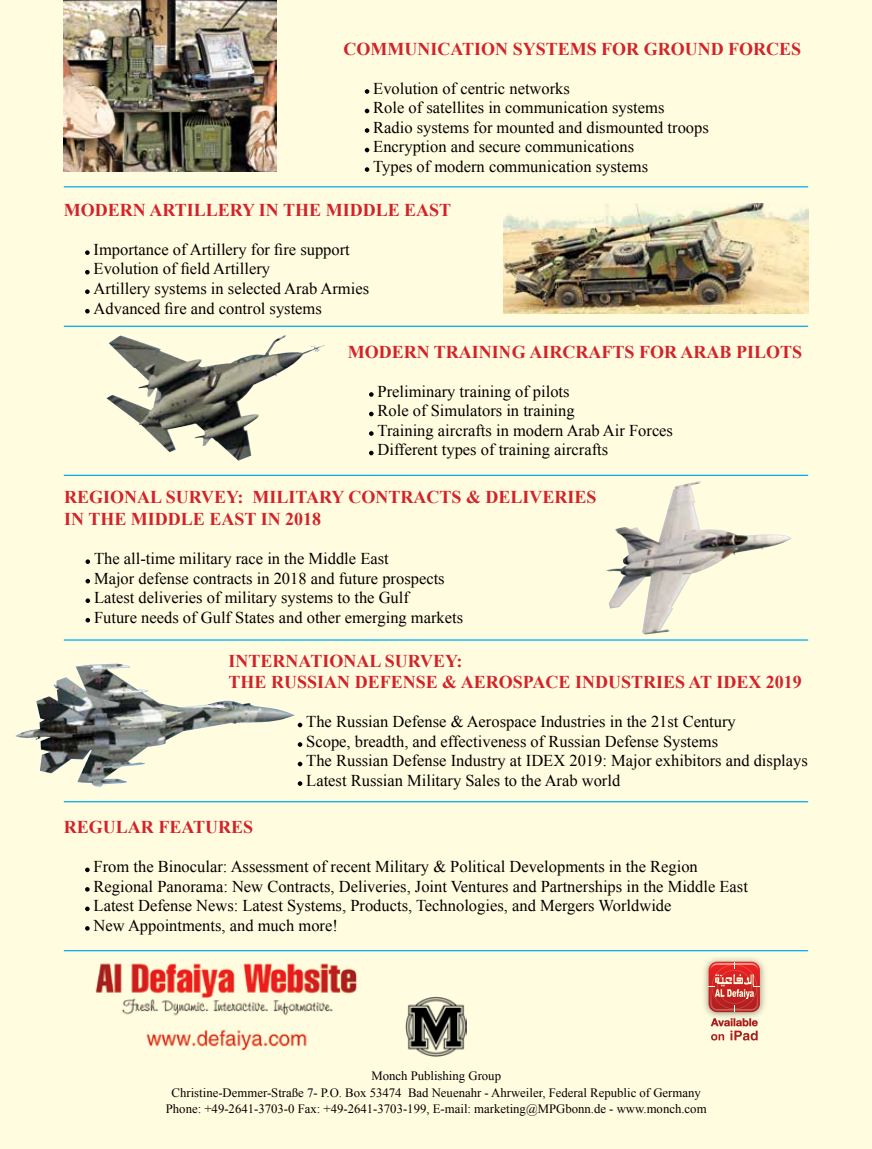
<style>
.page{position:relative;width:872px;height:1149px;background:#fff}
.page>*{position:absolute;margin:0;border:0;box-sizing:border-box;transform-origin:0 0}
.t1{font:700 18px/21.6px "Times New Roman";color:#d2232a}
.t2{font:16.5px/19.5px "Times New Roman";color:#000}
.t3{font:12.75px/16.5px "Times New Roman";color:#000;text-align:center}
</style>
<div class="page">
<div style="left:0;top:0;width:872px;height:1148px;background:#fffcdf"></div>
<img style="left:606px;top:481px;width:185px;height:153px">
<svg style="left:365px;top:89px;width:4px;height:5px"></svg>
<svg style="left:365px;top:109px;width:4px;height:4px"></svg>
<svg style="left:365px;top:128px;width:4px;height:5px"></svg>
<svg style="left:365px;top:148px;width:4px;height:4px"></svg>
<svg style="left:365px;top:167px;width:4px;height:5px"></svg>
<svg style="left:369px;top:392px;width:4px;height:4px"></svg>
<svg style="left:369px;top:411px;width:4px;height:5px"></svg>
<svg style="left:369px;top:431px;width:4px;height:4px"></svg>
<svg style="left:369px;top:450px;width:4px;height:5px"></svg>
<hr style="left:64px;top:186px;width:744px;height:1px;background:#00aeef">
<hr style="left:64px;top:325px;width:744px;height:2px;background:#00aeef">
<svg style="left:85px;top:250px;width:5px;height:5px"></svg>
<svg style="left:85px;top:270px;width:5px;height:4px"></svg>
<svg style="left:85px;top:289px;width:5px;height:5px"></svg>
<svg style="left:85px;top:309px;width:5px;height:4px"></svg>
<img style="left:86px;top:951px;width:288px;height:100px">
<img style="left:698px;top:951px;width:72px;height:66px">
<svg style="left:708px;top:961px;width:52px;height:50px;background:#d44f49"></svg>
<svg style="left:710px;top:1017px;width:47px;height:23px"></svg>
<hr style="left:64px;top:639px;width:744px;height:1px;background:#00aeef">
<hr style="left:64px;top:800px;width:744px;height:2px;background:#00aeef">
<hr style="left:64px;top:949px;width:744px;height:2px;background:#00aeef">
<hr style="left:64px;top:474px;width:744px;height:2px;background:#00aeef">
<img style="left:406px;top:996px;width:60px;height:60px">
<img style="left:64px;top:0;width:212px;height:172px">
<img style="left:503px;top:204px;width:305px;height:109px">
<img style="left:106px;top:335px;width:219px;height:125px">
<svg style="left:85px;top:559px;width:5px;height:5px"></svg>
<svg style="left:85px;top:578px;width:5px;height:5px"></svg>
<svg style="left:85px;top:598px;width:5px;height:5px"></svg>
<svg style="left:85px;top:618px;width:5px;height:4px"></svg>
<svg style="left:85px;top:867px;width:5px;height:4px"></svg>
<svg style="left:85px;top:887px;width:5px;height:4px"></svg>
<svg style="left:85px;top:906px;width:5px;height:4px"></svg>
<svg style="left:85px;top:926px;width:5px;height:4px"></svg>
<svg style="left:298px;top:722px;width:4px;height:5px"></svg>
<svg style="left:298px;top:742px;width:4px;height:4px"></svg>
<svg style="left:298px;top:761px;width:4px;height:5px"></svg>
<svg style="left:298px;top:781px;width:4px;height:4px"></svg>
<img style="left:15px;top:663px;width:280px;height:123px">
<p class="t1" style="left:343px;top:37px;width:459px">COMMUNICATION SYSTEMS FOR GROUND FORCES</p>
<p class="t2" style="left:373px;top:78px;width:337px">Evolution of centric networks<br>Role of satellites in communication systems<br>Radio systems for mounted and dismounted troops Encryption and secure communications<br>Types of modern communication systems</p>
<p class="t1" style="left:64px;top:198px;width:389px">MODERN ARTILLERY IN THE MIDDLE EAST</p>
<p class="t2" style="left:94px;top:239px;width:277px">Importance of Artillery for fire support Evolution of field Artillery<br>Artillery systems in selected Arab Armies Advanced fire and control systems</p>
<p class="t1" style="left:348px;top:340px;width:456px">MODERN TRAINING AIRCRAFTS FOR ARAB PILOTS</p>
<p class="t2" style="left:377px;top:381px;width:297px">Preliminary training of pilots<br>Role of Simulators in training<br>Training aircrafts in modern Arab Air Forces Different types of training aircrafts</p>
<p class="t1" style="left:64px;top:486px;width:534px">REGIONAL SURVEY: MILITARY CONTRACTS &amp; DELIVERIES<br>IN THE MIDDLE EAST IN 2018</p>
<p class="t2" style="left:94px;top:548px;width:371px">The all-time military race in the Middle East<br>Major defense contracts in 2018 and future prospects Latest deliveries of military systems to the Gulf<br>Future needs of Gulf States and other emerging markets</p>
<p class="t1" style="left:229px;top:649px;width:575px">INTERNATIONAL SURVEY:<br>THE RUSSIAN DEFENSE &amp; AEROSPACE INDUSTRIES AT IDEX 2019</p>
<p class="t2" style="left:306px;top:711px;width:503px">The Russian Defense &amp; Aerospace Industries in the 21st Century<br>Scope, breadth, and effectiveness of Russian Defense Systems<br>The Russian Defense Industry at IDEX 2019: Major exhibitors and displays Latest Russian Military Sales to the Arab world</p>
<p class="t1" style="left:64px;top:815px;width:191px">REGULAR FEATURES</p>
<p class="t2" style="left:94px;top:856px;width:656px">From the Binocular: Assessment of recent Military &amp; Political Developments in the Region Regional Panorama: New Contracts, Deliveries, Joint Ventures and Partnerships in the Middle East Latest Defense News: Latest Systems, Products, Technologies, and Mergers Worldwide<br>New Appointments, and much more!</p>
<p class="t3" style="left:166px;top:1067px;width:542px">Monch Publishing Group<br>Christine-Demmer-Straße 7- P.O. Box 53474 Bad Neuenahr - Ahrweiler, Federal Republic of Germany<br>Phone: +49-2641-3703-0 Fax: +49-2641-3703-199, E-mail: marketing@MPGbonn.de - www.monch.com</p>
</div>
